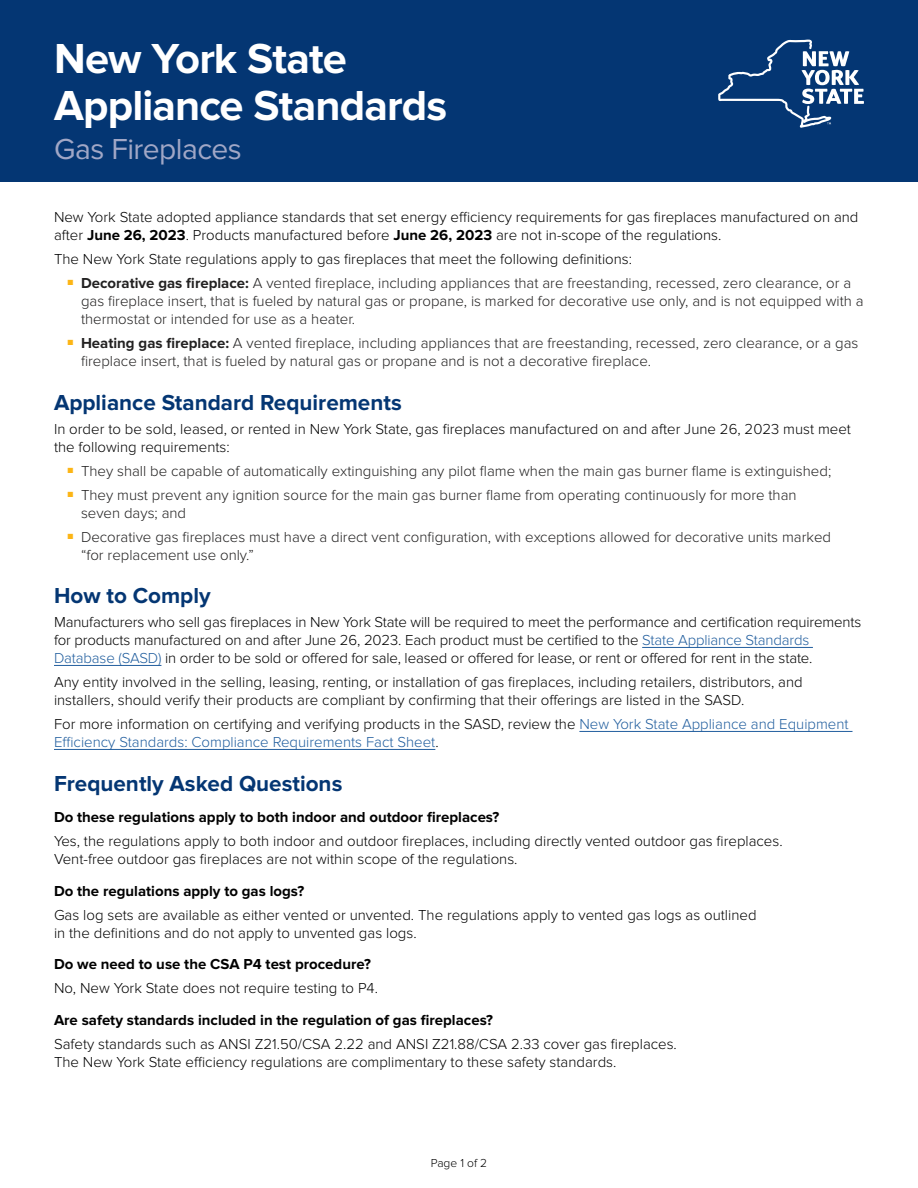
<style>
.page{position:relative;width:918px;height:1188px;background:#fff}
.page>*{position:absolute;margin:0;border:0;box-sizing:border-box;transform-origin:0 0}
.t1{font:700 43.5px/46.5px "Proxima Nova";letter-spacing:-.02em;color:#fff}
.t2{font:30px "Proxima Nova";letter-spacing:-.02em;color:#a1a7c6}
.Sub_1_-_Match_Header_Bar_Color{font:700 22.5px "Proxima Nova";color:#043673}
.Body{font:300 15px/18px "Proxima Nova";color:#000}
.t3{font:300 15px/18px "Proxima Nova";color:#222121}
.Sub_2{font:700 15px "Proxima Nova";color:#000}
.Body-2{font:300 15px/18px "Proxima Nova";color:#215e9e}
.t4{font:300 12px "Proxima Nova";color:#000}
.s1{font-weight:700}
.s2{color:#215e9e}
.s3{color:#000}
</style>
<div class="page">
<div style="left:0;top:0;width:918px;height:181px;background:#043673"></div>
<hr style="left:642px;top:647px;width:171px;height:1px;background:#215e9e">
<hr style="left:54px;top:665px;width:107px;height:1px;background:#215e9e">
<hr style="left:579px;top:731px;width:274px;height:1px;background:#215e9e">
<hr style="left:54px;top:749px;width:381px;height:1px;background:#215e9e">
<svg style="left:718px;top:40px;width:146px;height:88px"></svg>
<h1 class="t1" style="left:54px;top:37px;width:395px">New York State<br>Appliance Standards</h1>
<h1 class="t2" style="left:54px;top:132px;width:189px">Gas Fireplaces</h1>
<p class="Body" style="left:54px;top:209px;width:806px">New York State adopted appliance standards that set energy efficiency requirements for gas fireplaces manufactured on and after <span class="s1">June 26, 2023</span>. Products manufactured before <span class="s1">June 26, 2023</span> are not in-scope of the regulations.</p>
<p class="Body" style="left:54px;top:251px;width:580px">The New York State regulations apply to gas fireplaces that meet the following definitions:</p>
<p class="t3" style="left:81px;top:275px;width:784px;text-indent:-14px"><sup>■</sup> <span class="s1">Decorative gas fireplace:</span> A vented fireplace, including appliances that are freestanding, recessed, zero clearance, or a gas fireplace insert, that is fueled by natural gas or propane, is marked for decorative use only, and is not equipped with a thermostat or intended for use as a heater.</p>
<p class="t3" style="left:81px;top:335px;width:779px;text-indent:-14px"><sup>■</sup> <span class="s1">Heating gas fireplace:</span> A vented fireplace, including appliances that are freestanding, recessed, zero clearance, or a gas fireplace insert, that is fueled by natural gas or propane and is not a decorative fireplace.</p>
<p class="Sub_1_-_Match_Header_Bar_Color" style="left:54px;top:389px;width:349px">Appliance Standard Requirements</p>
<p class="Body" style="left:54px;top:420px;width:799px">In order to be sold, leased, or rented in New York State, gas fireplaces manufactured on and after June 26, 2023 must meet the following requirements:</p>
<p class="t3" style="left:68px;top:462px;width:765px"><sup>■</sup> They shall be capable of automatically extinguishing any pilot flame when the main gas burner flame is extinguished;</p>
<p class="t3" style="left:81px;top:486px;width:717px;text-indent:-14px"><sup>■</sup> They must prevent any ignition source for the main gas burner flame from operating continuously for more than seven days; and</p>
<p class="t3" style="left:81px;top:528px;width:752px;text-indent:-14px"><sup>■</sup> Decorative gas fireplaces must have a direct vent configuration, with exceptions allowed for decorative units marked “for replacement use only.”</p>
<p class="Sub_1_-_Match_Header_Bar_Color" style="left:54px;top:583px;width:158px">How to Comply</p>
<p class="Body" style="left:54px;top:614px;width:809px">Manufacturers who sell gas fireplaces in New York State will be required to meet the performance and certification requirements for products manufactured on and after June 26, 2023. Each product must be certified to the <span class="s2">State Appliance Standards</span></p>
<p class="Body" style="left:54px;top:650px;width:760px"><span class="s2">Database (SASD)</span> in order to be sold or offered for sale, leased or offered for lease, or rent or offered for rent in the state.</p>
<p class="Body" style="left:54px;top:674px;width:750px">Any entity involved in the selling, leasing, renting, or installation of gas fireplaces, including retailers, distributors, and installers, should verify their products are compliant by confirming that their offerings are listed in the SASD.</p>
<p class="Body-2" style="left:54px;top:716px;width:796px"><span class="s3">For more information on certifying and verifying products in the SASD, review the</span> New York State Appliance and Equipment<br>Efficiency Standards: Compliance Requirements Fact Sheet<span class="s3">.</span></p>
<p class="Sub_1_-_Match_Header_Bar_Color" style="left:54px;top:770px;width:290px">Frequently Asked Questions</p>
<p class="Sub_2" style="left:54px;top:809px;width:447px">Do these regulations apply to both indoor and outdoor fireplaces?</p>
<p class="Body" style="left:54px;top:833px;width:730px">Yes, the regulations apply to both indoor and outdoor fireplaces, including directly vented outdoor gas fireplaces.<br>Vent-free outdoor gas fireplaces are not within scope of the regulations.</p>
<p class="Sub_2" style="left:54px;top:882px;width:252px">Do the regulations apply to gas logs?</p>
<p class="Body" style="left:54px;top:906px;width:704px">Gas log sets are available as either vented or unvented. The regulations apply to vented gas logs as outlined in the definitions and do not apply to unvented gas logs.</p>
<p class="Sub_2" style="left:54px;top:956px;width:318px">Do we need to use the CSA P4 test procedure?</p>
<p class="Body" style="left:54px;top:980px;width:325px">No, New York State does not require testing to P4.</p>
<p class="Sub_2" style="left:54px;top:1011px;width:440px">Are safety standards included in the regulation of gas fireplaces?</p>
<p class="Body" style="left:54px;top:1035px;width:624px">Safety standards such as ANSI Z21.50/CSA 2.22 and ANSI Z21.88/CSA 2.33 cover gas fireplaces.<br>The New York State efficiency regulations are complimentary to these safety standards.</p>
<p class="t4" style="left:431px;top:1156px;width:58px">Page 1 of 2</p>
</div>
